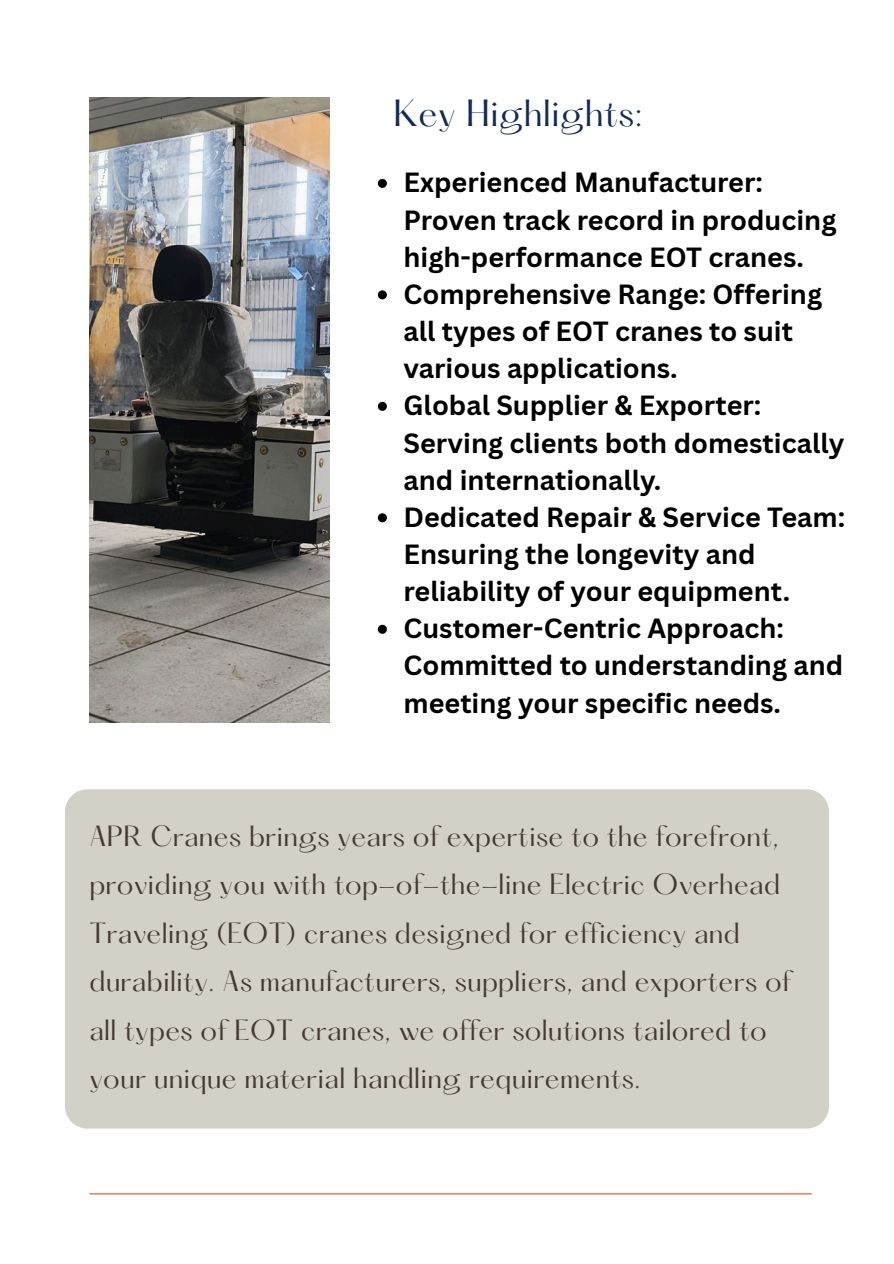
<style>
.page{position:relative;width:894px;height:1264px;background:#fff}
.page>*{position:absolute;margin:0;border:0;box-sizing:border-box;transform-origin:0 0}
.t1{font:33px "Hatton";letter-spacing:.01em;color:#132b59}
.t2{font:700 27px/37.2px "Canva Sans";color:#000}
.t3{font:25.5px/48.4px "Hatton";letter-spacing:.01em;color:#443a31}
</style>
<div class="page">
<div style="left:65px;top:789px;width:763px;height:339px;background:#d3d1c7;border-radius:22px"></div>
<img style="left:89px;top:98px;width:240px;height:624px">
<hr style="left:89px;top:1193px;width:722px;height:1px;background:#d85528">
<svg style="left:378px;top:179px;width:9px;height:9px"></svg>
<svg style="left:378px;top:290px;width:9px;height:9px"></svg>
<svg style="left:378px;top:402px;width:9px;height:9px"></svg>
<svg style="left:378px;top:513px;width:9px;height:9px"></svg>
<svg style="left:378px;top:624px;width:9px;height:9px"></svg>
<p class="t1" style="left:393px;top:97px;width:251px">Key Highlights:</p>
<p class="t2" style="left:403px;top:163px;width:434px">Experienced Manufacturer:<br>Proven track record in producing high-performance EOT cranes.</p>
<p class="t2" style="left:403px;top:275px;width:420px">Comprehensive Range: Offering all types of EOT cranes to suit various applications.</p>
<p class="t2" style="left:403px;top:386px;width:442px">Global Supplier &amp; Exporter:<br>Serving clients both domestically and internationally.</p>
<p class="t2" style="left:403px;top:497px;width:443px">Dedicated Repair &amp; Service Team:<br>Ensuring the longevity and reliability of your equipment.</p>
<p class="t2" style="left:403px;top:609px;width:441px">Customer-Centric Approach:<br>Committed to understanding and meeting your specific needs.</p>
<h1 class="t3" style="left:89px;top:814px;width:703px">APR Cranes brings years of expertise to the forefront, providing you with top-of-the-line Electric Overhead Traveling (EOT) cranes designed for efficiency and durability. As manufacturers, suppliers, and exporters of all types of EOT cranes, we offer solutions tailored to your unique material handling requirements.</h1>
</div>
